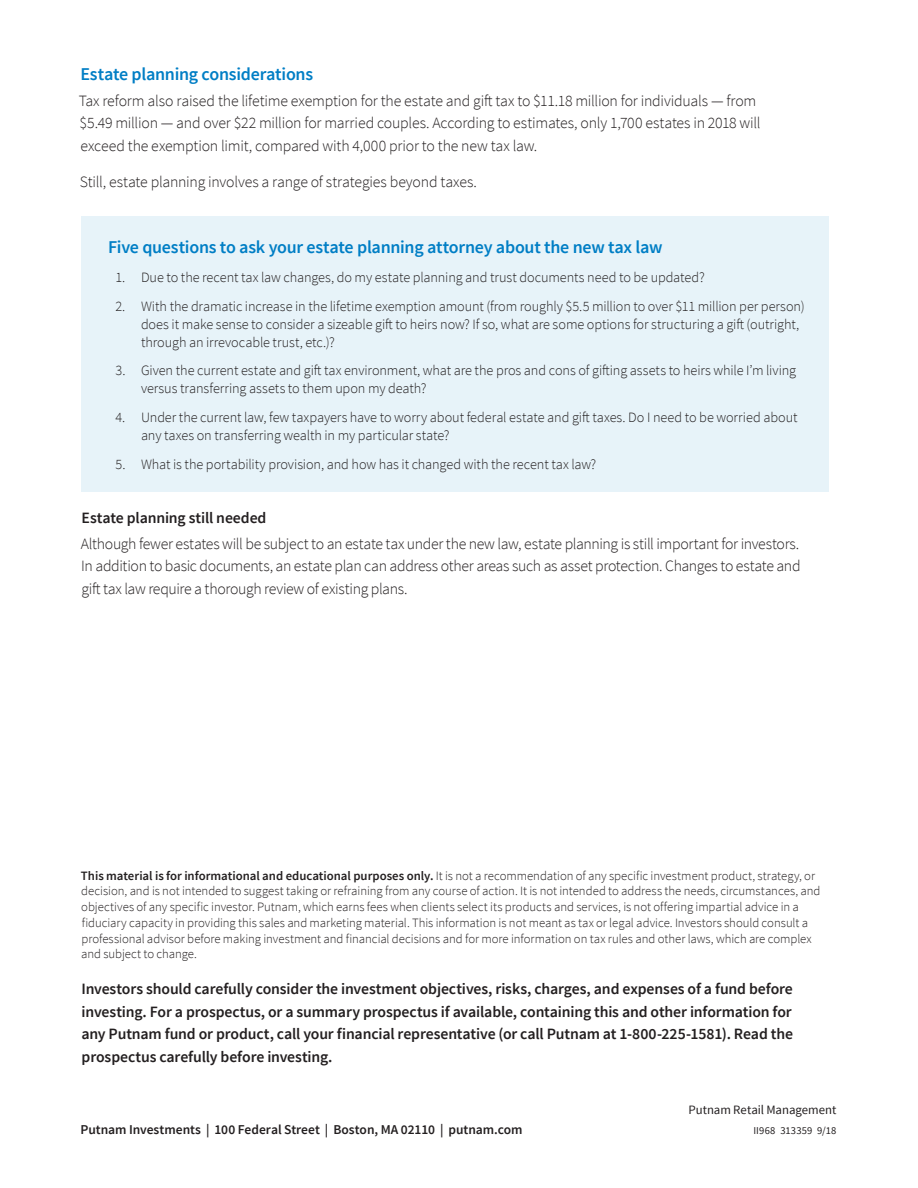
<style>
.page{position:relative;width:918px;height:1188px;background:#fff}
.page>*{position:absolute;margin:0;border:0;box-sizing:border-box;transform-origin:0 0}
.Subhead{font:600 18px "Source Sans Pro";letter-spacing:-.015em;color:#007ec5}
.Body{font:300 15.75px/22.5px "Source Sans Pro";letter-spacing:-.015em;color:#231f20}
.Body-2{font:600 15.75px/22.5px "Source Sans Pro";letter-spacing:-.005em;color:#231f20;text-align:justify}
.Subhead_2{font:600 15.75px "Source Sans Pro";letter-spacing:-.01em;color:#231f20}
.t1{font:300 14.25px/18px "Source Sans Pro";letter-spacing:-.005em;color:#231f20}
.Source_address{font:600 13.5px "Source Sans Pro";letter-spacing:-.005em;color:#231f20}
.Footnote{font:300 12.75px/15.8px "Source Sans Pro";letter-spacing:-.005em;color:#231f20}
.t2{font:12.75px "Source Sans Pro";letter-spacing:-.005em;color:#231f20}
.Back_Cover_Job{font:10.5px "Source Sans Pro";letter-spacing:.015em;color:#231f20}
.s1{font-weight:600}
</style>
<div class="page">
<div style="left:81px;top:217px;width:747px;height:275px;background:#e7f3f9"></div>
<p class="Subhead" style="left:80px;top:63px;width:234px">Estate planning considerations</p>
<p class="Body" style="left:79px;top:89px;width:683px">Tax reform also raised the lifetime exemption for the estate and gift tax to $11.18 million for individuals — from $5.49 million — and over $22 million for married couples. According to estimates, only 1,700 estates in 2018 will exceed the exemption limit, compared with 4,000 prior to the new tax law.</p>
<p class="Body" style="left:80px;top:170px;width:399px">Still, estate planning involves a range of strategies beyond taxes.</p>
<p class="Subhead" style="left:108px;top:236px;width:556px">Five questions to ask your estate planning attorney about the new tax law</p>
<p class="t1" style="left:116px;top:268px;width:591px">1. Due to the recent tax law changes, do my estate planning and trust documents need to be updated?</p>
<p class="t1" style="left:141px;top:297px;width:665px;text-indent:-26px">2. With the dramatic increase in the lifetime exemption amount (from roughly $5.5 million to over $11 million per person) does it make sense to consider a sizeable gift to heirs now? If so, what are some options for structuring a gift (outright, through an irrevocable trust, etc.)?</p>
<p class="t1" style="left:141px;top:362px;width:657px;text-indent:-26px">3. Given the current estate and gift tax environment, what are the pros and cons of gifting assets to heirs while I’m living versus transferring assets to them upon my death?</p>
<p class="t1" style="left:141px;top:409px;width:658px;text-indent:-26px">4. Under the current law, few taxpayers have to worry about federal estate and gift taxes. Do I need to be worried about any taxes on transferring wealth in my particular state?</p>
<p class="t1" style="left:116px;top:455px;width:482px">5. What is the portability provision, and how has it changed with the recent tax law?</p>
<p class="Subhead_2" style="left:81px;top:508px;width:186px">Estate planning still needed</p>
<p class="Body" style="left:81px;top:533px;width:721px;text-align:justify">Although fewer estates will be subject to an estate tax under the new law, estate planning is still important for investors.<br>In addition to basic documents, an estate plan can address other areas such as asset protection. Changes to estate and gift tax law require a thorough review of existing plans.</p>
<p class="Footnote" style="left:81px;top:868px;width:741px"><span class="s1">This material is for informational and educational purposes only.</span> It is not a recommendation of any specific investment product, strategy, or decision, and is not intended to suggest taking or refraining from any course of action. It is not intended to address the needs, circumstances, and objectives of any specific investor. Putnam, which earns fees when clients select its products and services, is not offering impartial advice in a fiduciary capacity in providing this sales and marketing material. This information is not meant as tax or legal advice. Investors should consult a professional advisor before making investment and financial decisions and for more information on tax rules and other laws, which are complex and subject to change.</p>
<p class="Body-2" style="left:81px;top:978px;width:713px">Investors should carefully consider the investment objectives, risks, charges, and expenses of a fund before investing. For a prospectus, or a summary prospectus if available, containing this and other information for any Putnam fund or product, call your financial representative (or call Putnam at 1-800-225-1581). Read the prospectus carefully before investing.</p>
<p class="t2" style="left:689px;top:1102px;width:149px">Putnam Retail Management</p>
<p class="Source_address" style="left:81px;top:1121px;width:444px">Putnam Investments | 100 Federal Street | Boston, MA 02110 | putnam.com</p>
<p class="Back_Cover_Job" style="left:753px;top:1124px;width:84px">II968 313359 9/18</p>
</div>
